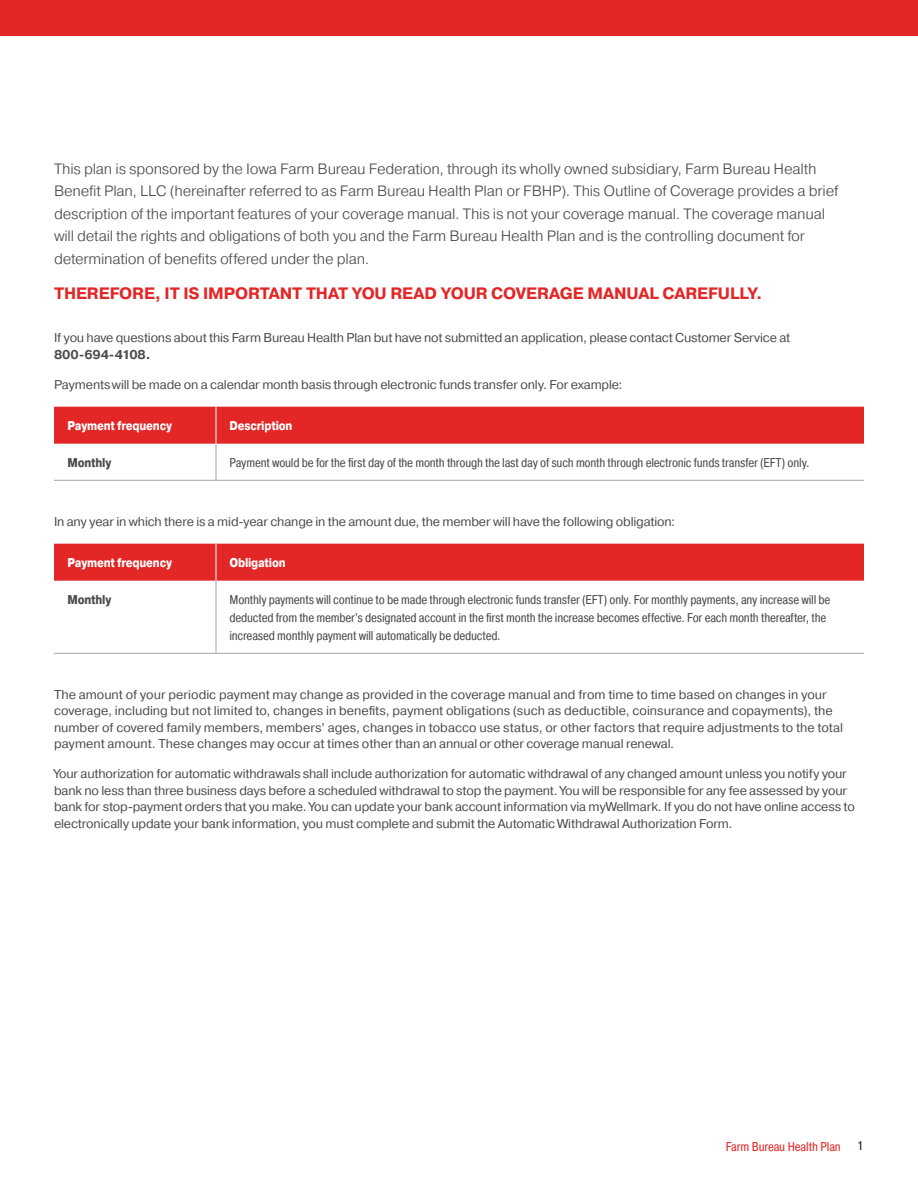
<style>
.page{position:relative;width:918px;height:1188px;background:#fff}
.page>*{position:absolute;margin:0;border:0;box-sizing:border-box;transform-origin:0 0}
.P__Intro{font:700 16.5px "Pragmatica";letter-spacing:-.01em;color:#e32626}
.P__Intro-2{font:300 15px/22.5px "Pragmatica";letter-spacing:-.015em;color:#4b4c4d}
.P__Body{font:12.75px/16.5px "Pragmatica";letter-spacing:-.01em;color:#4b4c4d}
.Tbl_Cells{font:12.75px/18px "Pragmatica Cond";letter-spacing:-.015em;color:#4b4c4d}
.Tbl_Header_Row{font:800 12.75px "Pragmatica Cond";letter-spacing:-.015em;color:#fff}
.t1{font:12.75px "Pragmatica Cond";letter-spacing:-.015em;color:#e32626}
.Tbl_Left{font:800 12.75px "Pragmatica Cond";letter-spacing:-.015em;color:#4b4c4d}
.s1{font-weight:700}
.s2{font-family:"Pragmatica";color:#231f20}
</style>
<div class="page">
<div style="left:0;top:0;width:918px;height:36px;background:#e32626"></div>
<div style="left:54px;top:407px;width:810px;height:37px;background:#e32626"></div>
<hr style="left:216px;top:444px;width:1px;height:36px;background:#a3a4a8">
<hr style="left:54px;top:480px;width:162px;height:1px;background:#a3a4a8">
<hr style="left:216px;top:480px;width:648px;height:1px;background:#a3a4a8">
<hr style="left:216px;top:407px;width:1px;height:37px;background:#fff">
<div style="left:54px;top:544px;width:810px;height:37px;background:#e32626"></div>
<hr style="left:216px;top:581px;width:1px;height:72px;background:#a3a4a8">
<hr style="left:54px;top:653px;width:162px;height:1px;background:#a3a4a8">
<hr style="left:216px;top:653px;width:648px;height:1px;background:#a3a4a8">
<hr style="left:216px;top:544px;width:1px;height:37px;background:#fff">
<p class="P__Intro-2" style="left:54px;top:157px;width:786px">This plan is sponsored by the Iowa Farm Bureau Federation, through its wholly owned subsidiary, Farm Bureau Health Benefit Plan, LLC (hereinafter referred to as Farm Bureau Health Plan or FBHP). This Outline of Coverage provides a brief description of the important features of your coverage manual. This is not your coverage manual. The coverage manual will detail the rights and obligations of both you and the Farm Bureau Health Plan and is the controlling document for determination of benefits offered under the plan.</p>
<p class="P__Intro" style="left:54px;top:283px;width:710px">THEREFORE, IT IS IMPORTANT THAT YOU READ YOUR COVERAGE MANUAL CAREFULLY.</p>
<p class="P__Body" style="left:54px;top:330px;width:738px">If you have questions about this Farm Bureau Health Plan but have not submitted an application, please contact Customer Service at<br><span class="s1">800-694-4108.</span></p>
<p class="P__Body" style="left:54px;top:376px;width:570px">Paymentswill be made on a calendar month basis through electronic funds transfer only. For example:</p>
<p class="Tbl_Header_Row" style="left:68px;top:418px;width:106px">Payment frequency</p>
<p class="Tbl_Header_Row" style="left:230px;top:418px;width:65px">Description</p>
<h3 class="Tbl_Left" style="left:68px;top:455px;width:45px">Monthly</h3>
<p class="Tbl_Cells" style="left:230px;top:453px;width:582px">Payment would be for the first day of the month through the last day of such month through electronic funds transfer (EFT) only.</p>
<p class="P__Body" style="left:54px;top:513px;width:623px">In any year in which there is a mid-year change in the amount due, the member will have the following obligation:</p>
<p class="Tbl_Header_Row" style="left:68px;top:555px;width:106px">Payment frequency</p>
<p class="Tbl_Header_Row" style="left:230px;top:555px;width:58px">Obligation</p>
<h3 class="Tbl_Left" style="left:68px;top:592px;width:45px">Monthly</h3>
<p class="Tbl_Cells" style="left:230px;top:590px;width:603px">Monthly payments will continue to be made through electronic funds transfer (EFT) only. For monthly payments, any increase will be deducted from the member’s designated account in the first month the increase becomes effective. For each month thereafter, the increased monthly payment will automatically be deducted.</p>
<p class="P__Body" style="left:54px;top:686px;width:791px">The amount of your periodic payment may change as provided in the coverage manual and from time to time based on changes in your coverage, including but not limited to, changes in benefits, payment obligations (such as deductible, coinsurance and copayments), the number of covered family members, members’ ages, changes in tobacco use status, or other factors that require adjustments to the total payment amount. These changes may occur at times other than an annual or other coverage manual renewal.</p>
<p class="P__Body" style="left:54px;top:766px;width:802px">Your authorization for automatic withdrawals shall include authorization for automatic withdrawal of any changed amount unless you notify your bank no less than three business days before a scheduled withdrawal to stop the payment. You will be responsible for any fee assessed by your bank for stop-payment orders that you make. You can update your bank account information via myWellmark. If you do not have online access to electronically update your bank information, you must complete and submit the Automatic Withdrawal Authorization Form.</p>
<p class="t1" style="left:726px;top:1139px;width:140px">Farm Bureau Health Plan <span class="s2">1</span></p>
</div>
